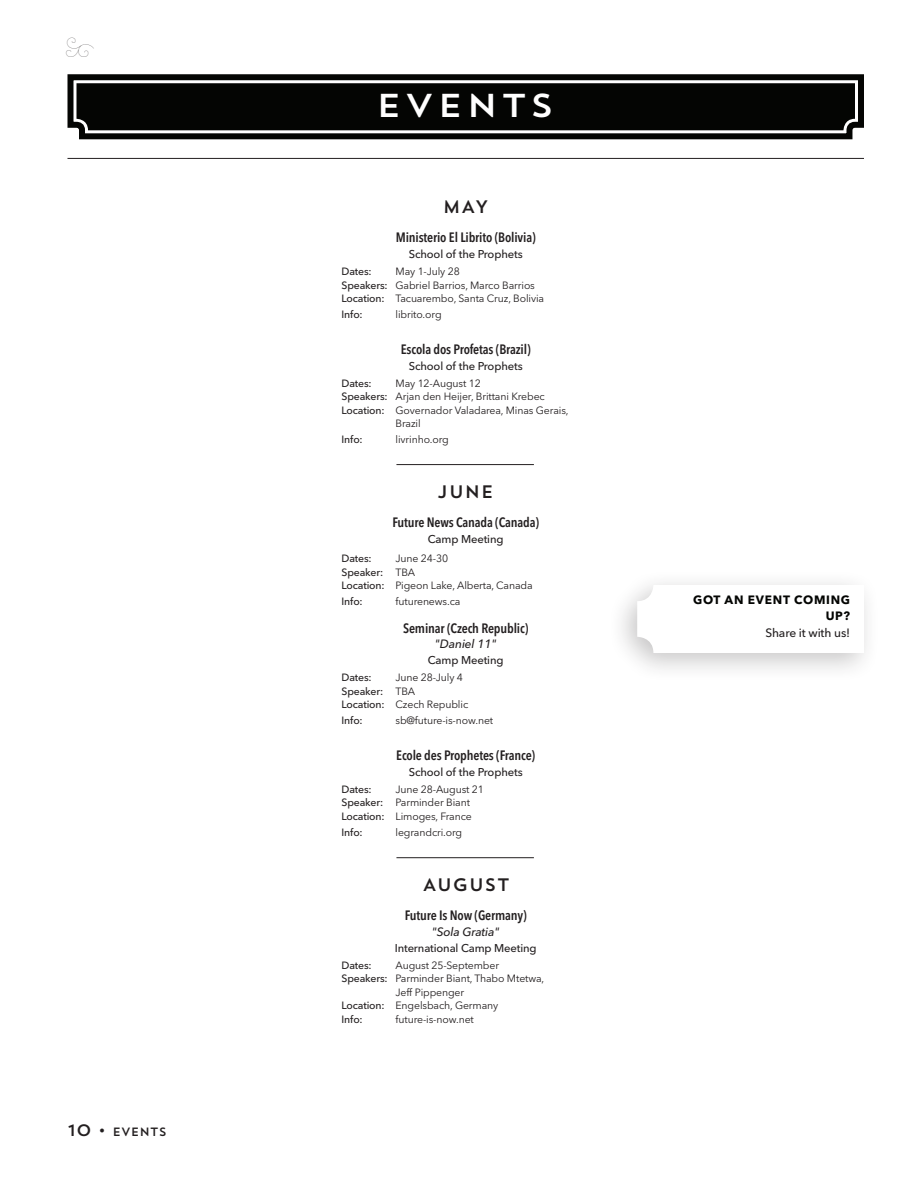
<style>
.page{position:relative;width:918px;height:1188px;background:#fff}
.page>*{position:absolute;margin:0;border:0;box-sizing:border-box;transform-origin:0 0}
.Mail_Title{font:33px "Trend Sans One";letter-spacing:.08em;color:#fff;scale:1.1 1}
.Editorial{font:18px "Trend Sans One";letter-spacing:.02em;color:#231f20}
.Editorial-2{font:600 condensed 13.5px "Avenir Next LT Pro";letter-spacing:-.01em;color:#231f20}
.Editorial-3{font:italic 500 12px "Avenir Next LT Pro";letter-spacing:-.01em;color:#231f20}
.Body{font:700 12px/16.5px "Avenir Next LT Pro";letter-spacing:.06em;color:#040503;text-align:right}
.Body-2{font:500 12px "Avenir Next LT Pro";letter-spacing:-.01em;color:#231f20}
.t1{font:12px "Trend Sans One";color:#231f20}
.Editorial-4{font:500 11.25px "Avenir Next LT Pro";letter-spacing:-.01em;color:#231f20}
.Editorial-5{font:10.5px "Avenir Next LT Pro";letter-spacing:-.01em;color:#231f20}
.Editorial-6{font:500 10.5px "Avenir Next LT Pro";letter-spacing:-.01em;color:#231f20}
.s1{font-size:16.5px}
.s2{font-size:15px}
.s3{font-weight:500}
.s4{font-weight:400}
</style>
<div class="page">
<svg style="left:67px;top:74px;width:797px;height:66px"></svg>
<div style="left:76px;top:83px;width:779px;height:47px;background:#040503"></div>
<hr style="left:68px;top:158px;width:796px;height:1px;background:#231f20">
<hr style="left:396px;top:857px;width:138px;height:1px;background:#231f20">
<hr style="left:396px;top:464px;width:138px;height:1px;background:#231f20">
<div style="left:608px;top:569px;width:272px;height:113px;background:#231f20;opacity:.25"></div>
<svg style="left:637px;top:585px;width:227px;height:68px"></svg>
<p class="t1" style="left:68px;top:1124px;width:101px"><span class="s1">10</span> <span class="s2">•</span> EVENTS</p>
<p class="Mail_Title" style="left:376px;top:84px;width:164px">EVENTS</p>
<p class="Editorial" style="left:443px;top:195px;width:47px">MAY</p>
<p class="Editorial-2" style="left:396px;top:229px;width:141px">Ministerio El Librito (Bolivia)</p>
<p class="Editorial-4" style="left:409px;top:247px;width:115px">School of the Prophets</p>
<p class="Editorial-6" style="left:342px;top:265px;width:32px">Dates:</p>
<p class="Editorial-5" style="left:396px;top:265px;width:66px">May 1-July 28</p>
<p class="Editorial-5" style="left:342px;top:279px;width:195px"><span class="s3">Speakers:</span> Gabriel Barrios, Marco Barrios</p>
<p class="Editorial-5" style="left:342px;top:292px;width:204px"><span class="s3">Location:</span> Tacuarembo, Santa Cruz, Bolivia</p>
<p class="Editorial-6" style="left:342px;top:308px;width:23px">Info:</p>
<p class="Editorial-5" style="left:396px;top:308px;width:48px">librito.org</p>
<p class="Editorial-2" style="left:401px;top:341px;width:131px">Escola dos Profetas (Brazil)</p>
<p class="Editorial-4" style="left:409px;top:359px;width:115px">School of the Prophets</p>
<p class="Editorial-6" style="left:342px;top:377px;width:32px">Dates:</p>
<p class="Editorial-5" style="left:396px;top:377px;width:87px">May 12-August 12</p>
<p class="Editorial-5" style="left:342px;top:390px;width:205px"><span class="s3">Speakers:</span> Arjan den Heijer, Brittani Krebec</p>
<p class="Editorial-5" style="left:342px;top:404px;width:229px"><span class="s3">Location:</span> Governador Valadarea, Minas Gerais,</p>
<p class="Editorial-5" style="left:396px;top:417px;width:27px">Brazil</p>
<p class="Editorial-6" style="left:342px;top:433px;width:23px">Info:</p>
<p class="Editorial-5" style="left:396px;top:433px;width:55px">livrinho.org</p>
<p class="Editorial" style="left:438px;top:480px;width:58px">JUNE</p>
<p class="Editorial-2" style="left:392px;top:514px;width:148px">Future News Canada (Canada)</p>
<p class="Editorial-4" style="left:428px;top:532px;width:77px">Camp Meeting</p>
<p class="Editorial-6" style="left:342px;top:552px;width:32px">Dates:</p>
<p class="Editorial-5" style="left:396px;top:552px;width:54px">June 24-30</p>
<p class="Editorial-6" style="left:342px;top:566px;width:75px">Speaker: <span class="s4">TBA</span></p>
<p class="Editorial-5" style="left:342px;top:579px;width:193px"><span class="s3">Location:</span> Pigeon Lake, Alberta, Canada</p>
<p class="Editorial-6" style="left:342px;top:595px;width:23px">Info:</p>
<p class="Editorial-5" style="left:396px;top:595px;width:66px">futurenews.ca</p>
<p class="Editorial-2" style="left:403px;top:620px;width:127px">Seminar (Czech Republic)</p>
<p class="Editorial-3" style="left:435px;top:637px;width:63px">"Daniel 11"</p>
<p class="Editorial-4" style="left:428px;top:654px;width:77px">Camp Meeting</p>
<p class="Editorial-6" style="left:342px;top:671px;width:32px">Dates:</p>
<p class="Editorial-5" style="left:396px;top:671px;width:69px">June 28-July 4</p>
<p class="Editorial-6" style="left:342px;top:685px;width:75px">Speaker: <span class="s4">TBA</span></p>
<p class="Editorial-5" style="left:342px;top:698px;width:128px"><span class="s3">Location:</span> Czech Republic</p>
<p class="Editorial-6" style="left:342px;top:714px;width:23px">Info:</p>
<p class="Editorial-5" style="left:396px;top:714px;width:99px">sb@future-is-now.net</p>
<p class="Editorial-2" style="left:396px;top:747px;width:140px">Ecole des Prophetes (France)</p>
<p class="Editorial-4" style="left:409px;top:765px;width:115px">School of the Prophets</p>
<p class="Editorial-6" style="left:342px;top:783px;width:32px">Dates:</p>
<p class="Editorial-5" style="left:396px;top:783px;width:90px">June 28-August 21</p>
<p class="Editorial-5" style="left:342px;top:796px;width:130px"><span class="s3">Speaker:</span> Parminder Biant</p>
<p class="Editorial-5" style="left:342px;top:810px;width:132px"><span class="s3">Location:</span> Limoges, France</p>
<p class="Editorial-6" style="left:342px;top:826px;width:23px">Info:</p>
<p class="Editorial-5" style="left:396px;top:826px;width:68px">legrandcri.org</p>
<p class="Editorial" style="left:422px;top:873px;width:89px">AUGUST</p>
<p class="Editorial-2" style="left:405px;top:907px;width:124px">Future Is Now (Germany)</p>
<p class="Editorial-3" style="left:432px;top:924px;width:69px">"Sola Gratia"</p>
<p class="Editorial-4" style="left:395px;top:941px;width:143px">International Camp Meeting</p>
<p class="Editorial-6" style="left:342px;top:959px;width:32px">Dates:</p>
<p class="Editorial-5" style="left:396px;top:959px;width:105px">August 25-September</p>
<p class="Editorial-5" style="left:342px;top:972px;width:204px"><span class="s3">Speakers:</span> Parminder Biant, Thabo Mtetwa,</p>
<p class="Editorial-5" style="left:396px;top:986px;width:70px">Jeff Pippenger</p>
<p class="Editorial-5" style="left:342px;top:999px;width:158px"><span class="s3">Location:</span> Engelsbach, Germany</p>
<p class="Editorial-6" style="left:342px;top:1013px;width:23px">Info:</p>
<p class="Editorial-5" style="left:396px;top:1013px;width:80px">future-is-now.net</p>
<p class="Body" style="left:693px;top:591px;width:159px">GOT AN EVENT COMING<br>UP?</p>
<p class="Body-2" style="left:765px;top:625px;width:86px">Share it with us!</p>
</div>
